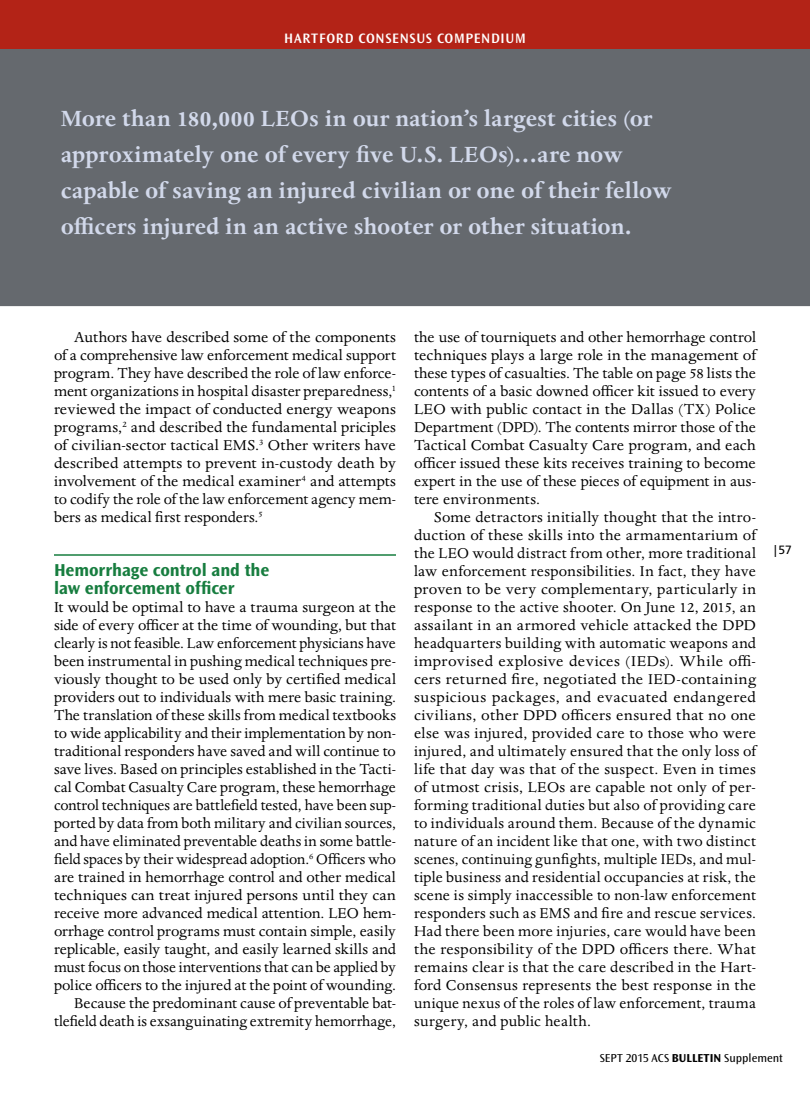
<style>
.page{position:relative;width:810px;height:1107px;background:#fff}
.page>*{position:absolute;margin:0;border:0;box-sizing:border-box;transform-origin:0 0}
.t1{font:700 25.5px/36px "Dante MT Std";letter-spacing:.005em;color:#d2d9eb}
.t2{font:700 18px/18px "Ocean Sans Std";letter-spacing:-.005em;color:#177d3f}
.t3{font:16.5px/18px "Dante MT Std";color:#000;text-align:justify}
.t4{font:600 14.25px "Ocean Sans Std";letter-spacing:.05em;color:#fff}
.t5{font:12px "Ocean Sans Std";letter-spacing:.005em;color:#000}
.t6{font:12px "Frutiger LT Std";color:#000}
.s1{font-weight:700}
</style>
<div class="page">
<div style="left:0;top:0;width:810px;height:306px;background:#65696e"></div>
<hr style="left:54px;top:554px;width:342px;height:2px;background:#177d3f">
<div style="left:0;top:0;width:810px;height:49px;background:#b32317"></div>
<p class="t4" style="left:284px;top:30px;width:243px">HARTFORD CONSENSUS COMPENDIUM</p>
<h1 class="t1" style="left:61px;top:101px;width:613px">More than 180,000 LEOs in our nation’s largest cities (or approximately one of every five U.S. LEOs)…are now capable of saving an injured civilian or one of their fellow officers injured in an active shooter or other situation.</h1>
<p class="t3" style="left:54px;top:328px;width:344px;text-indent:20px">Authors have described some of the components of a comprehensive law enforcement medical support program. They have described the role of law enforce&shy;ment organizations in hospital disaster preparedness,<sup>1 </sup>reviewed the impact of conducted energy weapons programs,<sup>2</sup> and described the fundamental priciples of civilian-sector tactical EMS.<sup>3</sup> Other writers have described attempts to prevent in-custody death by involvement of the medical examiner<sup>4</sup> and attempts to codify the role of the law enforcement agency mem&shy;bers as medical first responders.<sup>5</sup></p>
<p class="t2" style="left:54px;top:561px;width:217px">Hemorrhage control and the law enforcement officer</p>
<p class="t3" style="left:54px;top:598px;width:344px;text-align:right">It would be optimal to have a trauma surgeon at the side of every officer at the time of wounding, but that clearly is not feasible. Law enforcement physicians have been instrumental in pushing medical techniques pre&shy;viously thought to be used only by certified medical providers out to individuals with mere basic training.<br>The translation of these skills from medical textbooks to wide applicability and their implementation by non&shy;traditional responders have saved and will continue to save lives. Based on principles established in the Tacti&shy;cal Combat Casualty Care program, these hemorrhage control techniques are battlefield tested, have been sup&shy;ported by data from both military and civilian sources, and have eliminated preventable deaths in some battle&shy;field spaces by their widespread adoption.<sup>6</sup> Officers who are trained in hemorrhage control and other medical techniques can treat injured persons until they can receive more advanced medical attention. LEO hem&shy;orrhage control programs must contain simple, easily replicable, easily taught, and easily learned skills and must focus on those interventions that can be applied by police officers to the injured at the point of wounding.<br>Because the predominant cause of preventable bat&shy;tlefield death is exsanguinating extremity hemorrhage,</p>
<p class="t3" style="left:414px;top:328px;width:344px">the use of tourniquets and other hemorrhage control techniques plays a large role in the management of these types of casualties. The table on page 58 lists the contents of a basic downed officer kit issued to every LEO with public contact in the Dallas (TX) Police Department (DPD). The contents mirror those of the Tactical Combat Casualty Care program, and each officer issued these kits receives training to become expert in the use of these pieces of equipment in aus&shy;tere environments.</p>
<p class="t3" style="left:414px;top:508px;width:344px;text-indent:20px">Some detractors initially thought that the intro&shy;duction of these skills into the armamentarium of the LEO would distract from other, more traditional law enforcement responsibilities. In fact, they have proven to be very complementary, particularly in response to the active shooter. On June 12, 2015, an assailant in an armored vehicle attacked the DPD headquarters building with automatic weapons and improvised explosive devices (IEDs). While offi&shy;cers returned fire, negotiated the IED-containing suspicious packages, and evacuated endangered civilians, other DPD officers ensured that no one else was injured, provided care to those who were injured, and ultimately ensured that the only loss of life that day was that of the suspect. Even in times of utmost crisis, LEOs are capable not only of per&shy;forming traditional duties but also of providing care to individuals around them. Because of the dynamic nature of an incident like that one, with two distinct scenes, continuing gunfights, multiple IEDs, and mul&shy;tiple business and residential occupancies at risk, the scene is simply inaccessible to non-law enforcement responders such as EMS and fire and rescue services.<br>Had there been more injuries, care would have been the responsibility of the DPD officers there. What remains clear is that the care described in the Hart&shy;ford Consensus represents the best response in the unique nexus of the roles of law enforcement, trauma surgery, and public health.</p>
<p class="t6" style="left:774px;top:543px;width:19px">|57</p>
<p class="t5" style="left:600px;top:1052px;width:185px">SEPT 2015 ACS <span class="s1">BULLETIN</span> Supplement</p>
</div>
